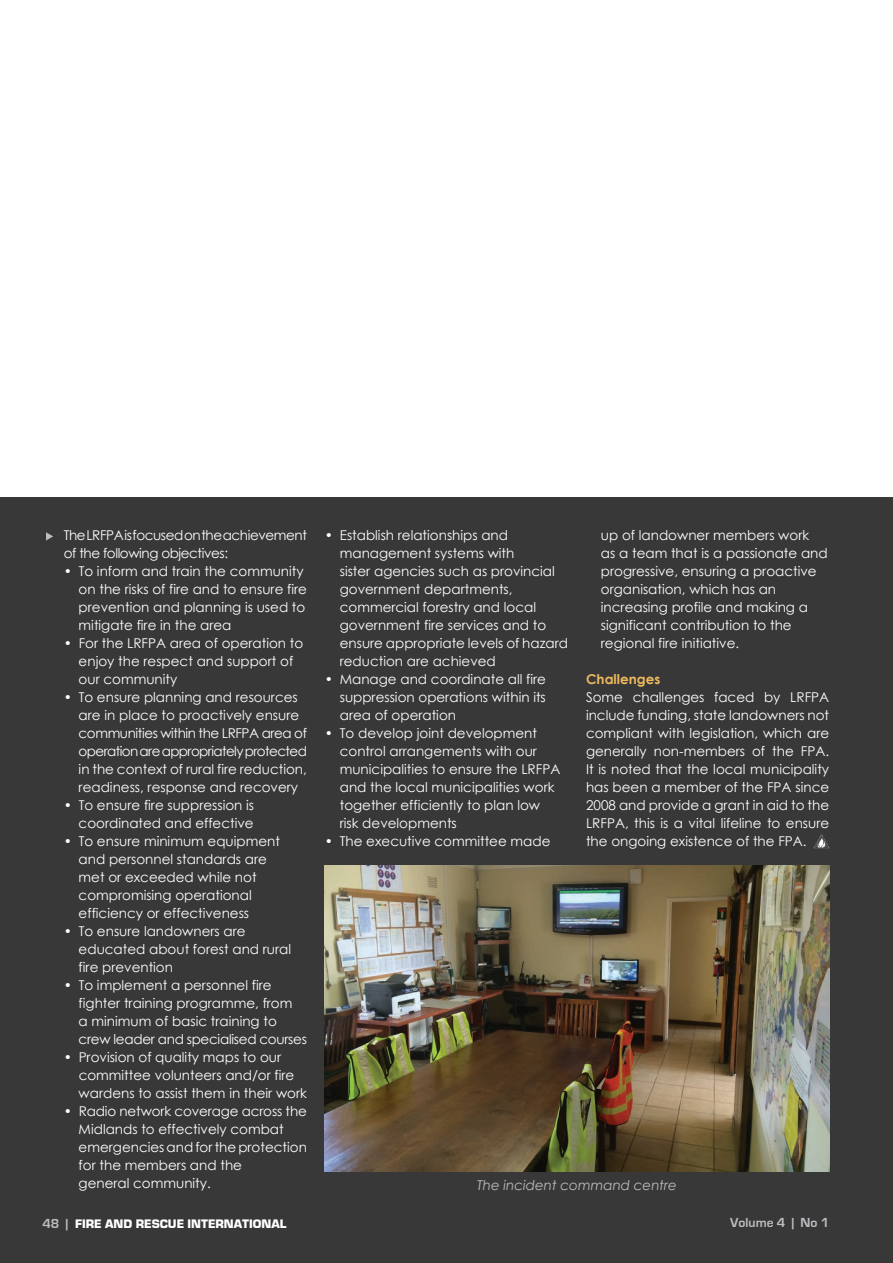
<style>
.page{position:relative;width:893px;height:1263px;background:#fff}
.page>*{position:absolute;margin:0;border:0;box-sizing:border-box;transform-origin:0 0}
.t1{font:13.5px/18px "Century Gothic";color:#fff}
.t2{font:13.5px/18px "Century Gothic";letter-spacing:-.03em;color:#fff}
.t3{font:italic 13.5px "Century Gothic";color:#bcbdc0}
.t4{font:700 13.5px "Eurostile";color:#bcbdc0}
.t5{font:700 13.5px "Century Gothic";color:#edb95d}
.t6{font:900 12.75px "Eurostile";color:#fff}
.s1{font-weight:700;font-size:13.5px;color:#bcbdc0}
</style>
<div class="page">
<div style="left:0;top:497px;width:893px;height:766px;background:#383839"></div>
<img style="left:325px;top:866px;width:504px;height:306px">
<svg style="left:46px;top:532px;width:7px;height:8px"></svg>
<img style="left:813px;top:834px;width:17px;height:14px">
<p class="t2" style="left:64px;top:526px;width:245px">The LRFPA is focused on the achievement of the following objectives:</p>
<p class="t1" style="left:79px;top:562px;width:230px;text-indent:-15px">• To inform and train the community on the risks of fire and to ensure fire prevention and planning is used to mitigate fire in the area</p>
<p class="t1" style="left:79px;top:634px;width:226px;text-indent:-15px">• For the LRFPA area of operation to enjoy the respect and support of our community</p>
<p class="t1" style="left:79px;top:688px;width:230px;text-indent:-15px">• To ensure planning and resources are in place to proactively ensure communities within the LRFPA area of operation are appropriately protected in the context of rural fire reduction, readiness, response and recovery</p>
<p class="t1" style="left:64px;top:796px;width:192px;text-align:right">• To ensure fire suppression is coordinated and effective</p>
<p class="t1" style="left:79px;top:832px;width:203px;text-indent:-15px">• To ensure minimum equipment and personnel standards are met or exceeded while not compromising operational efficiency or effectiveness</p>
<p class="t1" style="left:79px;top:922px;width:214px;text-indent:-15px">• To ensure landowners are educated about forest and rural fire prevention</p>
<p class="t1" style="left:79px;top:976px;width:230px;text-indent:-15px">• To implement a personnel fire fighter training programme, from<br>a minimum of basic training to crew leader and specialised courses</p>
<p class="t1" style="left:79px;top:1048px;width:230px;text-indent:-15px">• Provision of quality maps to our committee volunteers and/or fire wardens to assist them in their work</p>
<p class="t1" style="left:79px;top:1102px;width:230px;text-indent:-15px">• Radio network coverage across the<br>Midlands to effectively combat emergencies and for the protection for the members and the<br>general community.</p>
<p class="t1" style="left:340px;top:526px;width:230px;text-indent:-15px">• Establish relationships and management systems with<br>sister agencies such as provincial government departments, commercial forestry and local government fire services and to ensure appropriate levels of hazard reduction are achieved</p>
<p class="t1" style="left:340px;top:670px;width:208px;text-align:justify;text-indent:-15px">• Manage and coordinate all fire suppression operations within its area of operation</p>
<p class="t1" style="left:340px;top:724px;width:222px;text-indent:-15px">• To develop joint development control arrangements with our municipalities to ensure the LRFPA and the local municipalities work together efficiently to plan low risk developments</p>
<p class="t1" style="left:325px;top:832px;width:227px">• The executive committee made</p>
<p class="t1" style="left:601px;top:526px;width:228px">up of landowner members work<br>as a team that is a passionate and progressive, ensuring a proactive organisation, which has an increasing profile and making a significant contribution to the regional fire initiative.</p>
<p class="t5" style="left:586px;top:669px;width:76px">Challenges</p>
<p class="t1" style="left:586px;top:688px;width:245px;text-align:justify">Some challenges faced by LRFPA include funding, state landowners not compliant with legislation, which are generally non-members of the FPA.<br>It is noted that the local municipality has been a member of the FPA since 2008 and provide a grant in aid to the LRFPA, this is a vital lifeline to ensure the ongoing existence of the FPA.</p>
<p class="t3" style="left:477px;top:1176px;width:201px">The incident command centre</p>
<p class="t6" style="left:43px;top:1217px;width:245px"><span class="s1">48 |</span> FIRE AND RESCUE INTERNATIONAL</p>
<p class="t4" style="left:730px;top:1215px;width:100px">Volume 4 | No 1</p>
</div>
